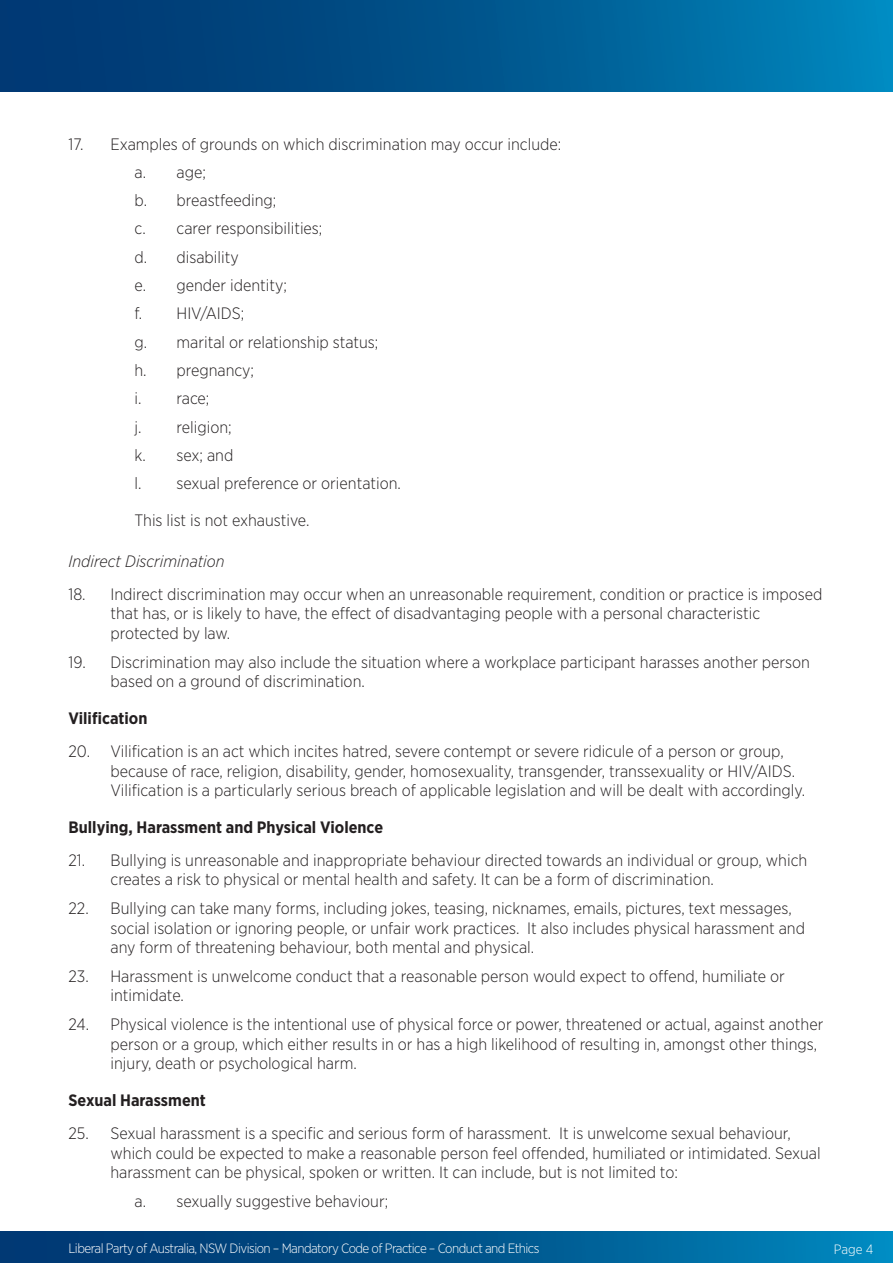
<style>
.page{position:relative;width:893px;height:1263px;background:#fff}
.page>*{position:absolute;margin:0;border:0;box-sizing:border-box;transform-origin:0 0}
.t1{font:300 16.5px/19.8px "Gotham Narrow";color:#231f20}
.t2{font:700 16.5px "Gotham Narrow";color:#231f20}
.t3{font:italic 300 16.5px "Gotham Narrow";color:#231f20}
.t4{font:300 13.5px "Gotham Narrow";letter-spacing:-.04em;color:#fff}
</style>
<div class="page">
<div style="left:0;top:0;width:893px;height:91px;background:linear-gradient(to right,#002e68,#0082b7)"></div>
<div style="left:0;top:1232px;width:893px;height:31px;background:linear-gradient(to right,#002e68,#0082b8)"></div>
<p class="t1" style="left:135px;top:129px;width:428px;line-height:28.3px;text-indent:-66px">17. Examples of grounds on which discrimination may occur include: a. age;<br>b. breastfeeding;<br>c. carer responsibilities;<br>d. disability<br>e. gender identity;<br>f. HIV/AIDS;<br>g. marital or relationship status;<br>h. pregnancy;<br>i. race;<br>j. religion;<br>k. sex; and<br>l. sexual preference or orientation.</p>
<p class="t1" style="left:135px;top:510px;width:176px">This list is not exhaustive.</p>
<p class="t3" style="left:69px;top:551px;width:158px">Indirect Discrimination</p>
<p class="t1" style="left:111px;top:583px;width:713px;text-indent:-42px">18. Indirect discrimination may occur when an unreasonable requirement, condition or practice is imposed that has, or is likely to have, the effect of disadvantaging people with a personal characteristic protected by law.</p>
<p class="t1" style="left:111px;top:651px;width:701px;text-indent:-42px">19. Discrimination may also include the situation where a workplace participant harasses another person based on a ground of discrimination.</p>
<p class="t2" style="left:69px;top:708px;width:80px">Vilification</p>
<p class="t1" style="left:111px;top:741px;width:696px;text-indent:-42px">20. Vilification is an act which incites hatred, severe contempt or severe ridicule of a person or group, because of race, religion, disability, gender, homosexuality, transgender, transsexuality or HIV/AIDS.<br>Vilification is a particularly serious breach of applicable legislation and will be dealt with accordingly.</p>
<p class="t2" style="left:69px;top:817px;width:316px">Bullying, Harassment and Physical Violence</p>
<p class="t1" style="left:111px;top:849px;width:698px;text-indent:-42px">21. Bullying is unreasonable and inappropriate behaviour directed towards an individual or group, which creates a risk to physical or mental health and safety. It can be a form of discrimination.</p>
<p class="t1" style="left:111px;top:898px;width:696px;text-indent:-42px">22. Bullying can take many forms, including jokes, teasing, nicknames, emails, pictures, text messages, social isolation or ignoring people, or unfair work practices. It also includes physical harassment and any form of threatening behaviour, both mental and physical.</p>
<p class="t1" style="left:111px;top:965px;width:676px;text-indent:-42px">23. Harassment is unwelcome conduct that a reasonable person would expect to offend, humiliate or intimidate.</p>
<p class="t1" style="left:111px;top:1014px;width:714px;text-indent:-42px">24. Physical violence is the intentional use of physical force or power, threatened or actual, against another person or a group, which either results in or has a high likelihood of resulting in, amongst other things, injury, death or psychological harm.</p>
<p class="t2" style="left:69px;top:1090px;width:139px">Sexual Harassment</p>
<p class="t1" style="left:111px;top:1123px;width:712px;text-indent:-42px">25. Sexual harassment is a specific and serious form of harassment. It is unwelcome sexual behaviour, which could be expected to make a reasonable person feel offended, humiliated or intimidated. Sexual harassment can be physical, spoken or written. It can include, but is not limited to:</p>
<p class="t1" style="left:135px;top:1190px;width:255px">a. sexually suggestive behaviour;</p>
<p class="t4" style="left:69px;top:1240px;width:472px">Liberal Party of Australia, NSW Division – Mandatory Code of Practice – Conduct and Ethics</p>
<p class="t4" style="left:834px;top:1241px;width:41px">Page 4</p>
</div>
